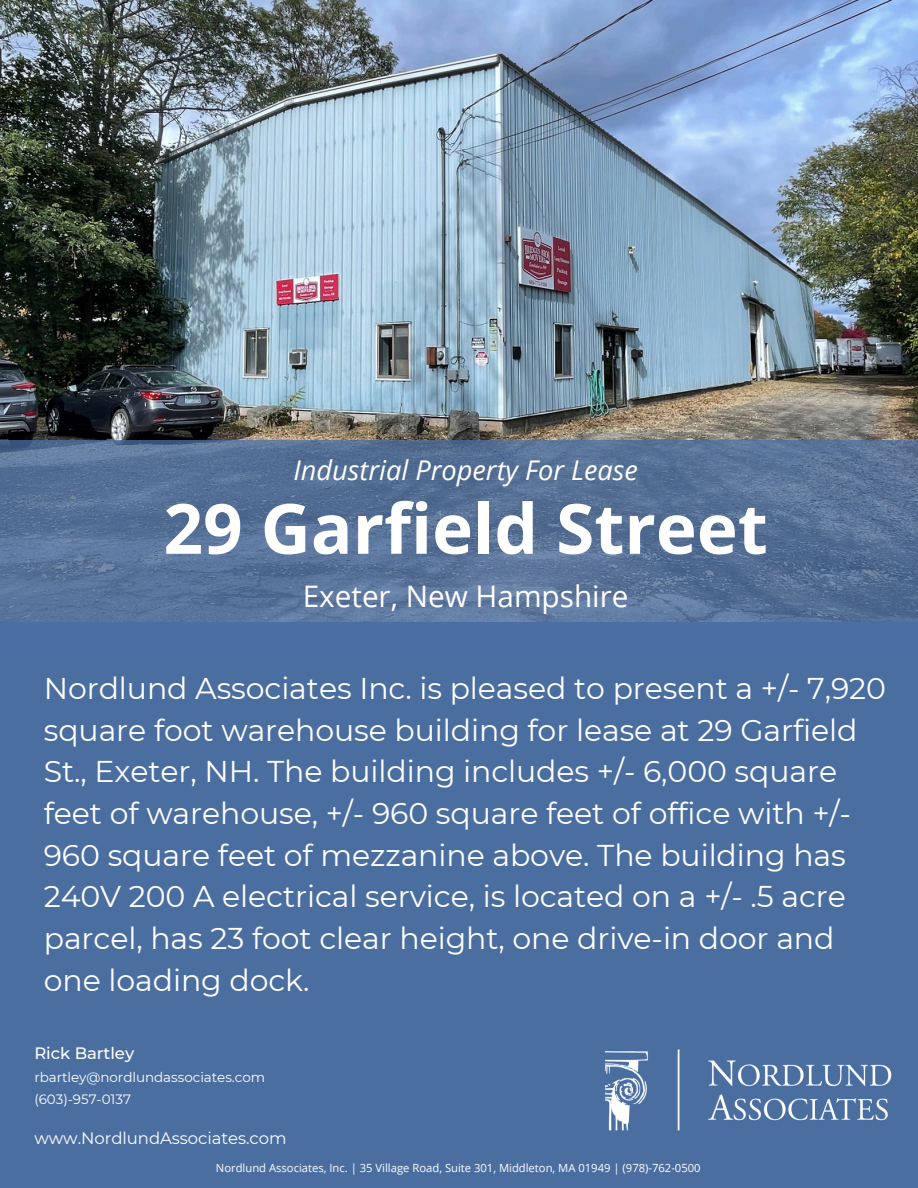
<style>
.page{position:relative;width:918px;height:1188px;background:#fff}
.page>*{position:absolute;margin:0;border:0;box-sizing:border-box;transform-origin:0 0}
.t1{font:700 69.3px "Open Sans";color:#fff}
.t2{font:30px/41.7px "Montserrat";letter-spacing:-.005em;color:#fff}
.t3{font:29.7px "Open Sans";color:#fff}
.t4{font:italic 27.3px "Open Sans";color:#fff}
.t5{font:16.5px "Montserrat";letter-spacing:-.005em;color:#fff}
.t6{font:500 16.5px "Montserrat";letter-spacing:-.005em;color:#fff}
.t7{font:13.5px/21.3px "Montserrat";letter-spacing:-.005em;color:#fff}
.t8{font:11.25px "Open Sans";color:#fff}
</style>
<div class="page">
<img style="left:0;top:0;width:918px;height:1188px">
<svg style="left:0;top:441px;width:918px;height:208px;background:#567199"></svg>
<h4 class="t4" style="left:293px;top:450px;width:346px">Industrial Property For Lease</h4>
<h4 class="t1" style="left:164px;top:480px;width:606px">29 Garfield Street</h4>
<h4 class="t3" style="left:303px;top:575px;width:327px">Exeter, New Hampshire</h4>
<h1 class="t2" style="left:44px;top:668px;width:844px">Nordlund Associates Inc. is pleased to present a +/- 7,920 square foot warehouse building for lease at 29 Garfield St., Exeter, NH. The building includes +/- 6,000 square feet of warehouse, +/- 960 square feet of office with +/- 960 square feet of mezzanine above. The building has 240V 200 A electrical service, is located on a +/- .5 acre parcel, has 23 foot clear height, one drive-in door and one loading dock.</h1>
<p class="t6" style="left:34px;top:1043px;width:101px">Rick Bartley</p>
<p class="t7" style="left:34px;top:1067px;width:232px">rbartley@nordlundassociates.com (603)-957-0137</p>
<h2 class="t5" style="left:34px;top:1128px;width:254px">www.NordlundAssociates.com</h2>
<h3 class="t8" style="left:216px;top:1160px;width:486px">Nordlund Associates, Inc. | 35 Village Road, Suite 301, Middleton, MA 01949 | (978)-762-0500</h3>
<p class="t8" style="left:208px;top:1160px;width:504px">Nordlund Associates, Inc. | 199 Rosewood Drive, Suite 150, Danvers, MA 01923 | (978)-762-0500</p>
</div>
